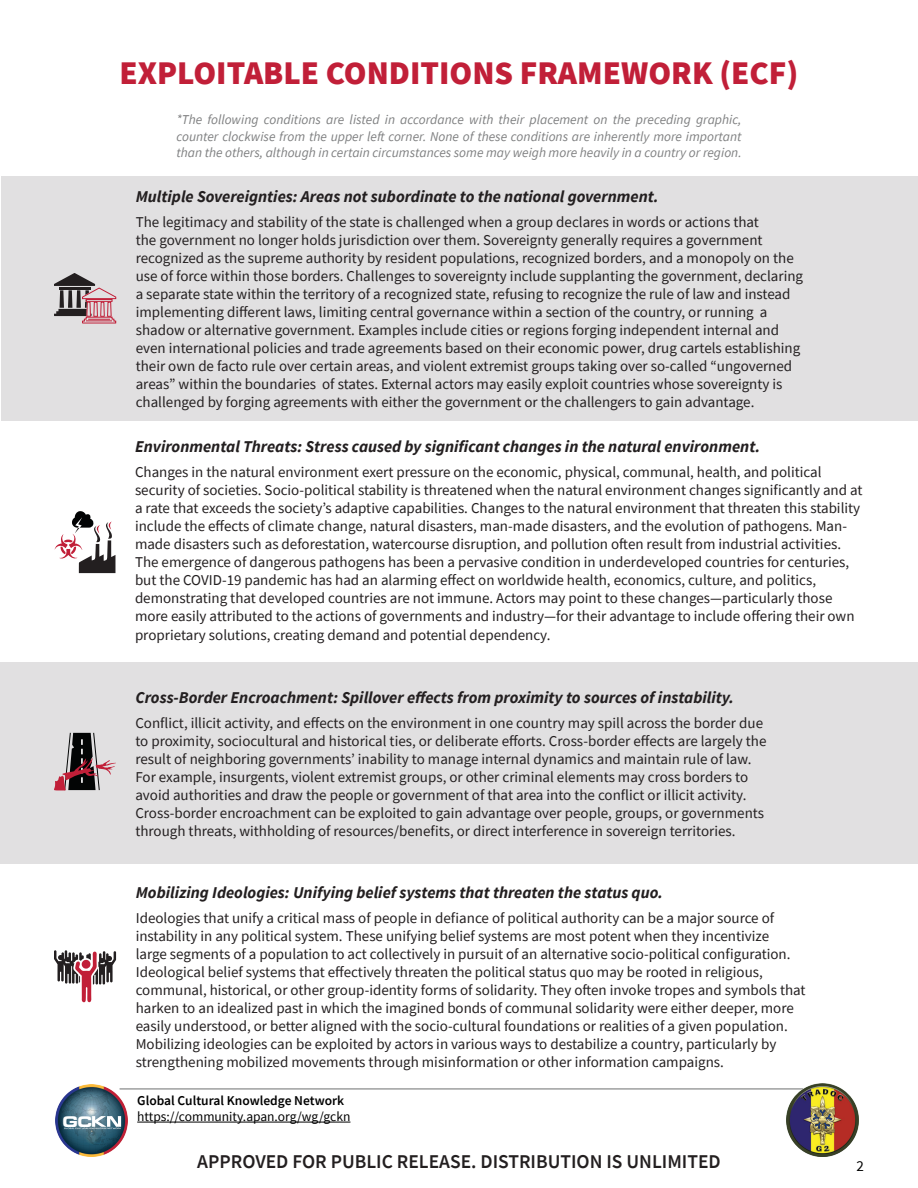
<style>
.page{position:relative;width:918px;height:1188px;background:#fff}
.page>*{position:absolute;margin:0;border:0;box-sizing:border-box;transform-origin:0 0}
.t1{font:900 33px "Source Sans Pro";color:#c11f38}
.t2{font:600 19.5px "Source Sans Pro";color:#231f20}
.Body_Copy-Descriptio{font:italic 700 16.5px "Source Sans Pro";color:#231f20}
.t3{font:900 16.05px "Eurostile Ext";color:#fff}
.Body_Copy-Descriptio-2{font:15px/18px "Source Sans Pro";color:#231f20}
.t4{font:15px "Source Sans Pro";color:#000}
.t5{font:italic 13.5px/16.2px "Source Sans Pro";color:#7f8081;text-align:justify}
.Body_Copy{font:13.5px "Source Sans Pro";color:#000}
.Body_Copy-2{font:600 13.5px "Source Sans Pro";color:#000}
.s1{font-size:15.9px}
</style>
<div class="page">
<hr style="left:137px;top:1122px;width:213px;height:1px;background:#000">
<hr style="left:120px;top:1089px;width:683px;height:1px;background:#6e6f6f">
<img style="left:786px;top:1083px;width:73px;height:74px">
<img style="left:56px;top:1084px;width:72px;height:72px">
<svg style="left:64px;top:1116px;width:57px;height:13px"></svg>
<div style="left:2px;top:176px;width:916px;height:244px;background:#e1e0e1"></div>
<div style="left:0;top:663px;width:918px;height:201px;background:#e1e0e1"></div>
<svg style="left:54px;top:273px;width:62px;height:50px"></svg>
<svg style="left:55px;top:511px;width:60px;height:62px"></svg>
<svg style="left:54px;top:733px;width:62px;height:57px"></svg>
<svg style="left:54px;top:950px;width:62px;height:52px"></svg>
<p class="t3" style="left:62px;top:1109px;width:32px">G<span class="s1">C</span></p>
<p class="t1" style="left:119px;top:51px;width:681px">EXPLOITABLE CONDITIONS FRAMEWORK (ECF)</p>
<p class="t5" style="left:176px;top:112px;width:567px">*The following conditions are listed in accordance with their placement on the preceding graphic, counter clockwise from the upper left corner. None of these conditions are inherently more important than the others, although in certain circumstances some may weigh more heavily in a country or region.</p>
<p class="Body_Copy-Descriptio" style="left:136px;top:185px;width:525px">Multiple Sovereignties: Areas not subordinate to the national government.</p>
<p class="Body_Copy-Descriptio-2" style="left:136px;top:213px;width:669px">The legitimacy and stability of the state is challenged when a group declares in words or actions that<br>the government no longer holds jurisdiction over them. Sovereignty generally requires a government recognized as the supreme authority by resident populations, recognized borders, and a monopoly on the use of force within those borders. Challenges to sovereignty include supplanting the government, declaring a separate state within the territory of a recognized state, refusing to recognize the rule of law and instead implementing different laws, limiting central governance within a section of the country, or running a shadow or alternative government. Examples include cities or regions forging independent internal and even international policies and trade agreements based on their economic power, drug cartels establishing their own de facto rule over certain areas, and violent extremist groups taking over so-called “ungoverned areas” within the boundaries of states. External actors may easily exploit countries whose sovereignty is challenged by forging agreements with either the government or the challengers to gain advantage.</p>
<p class="Body_Copy-Descriptio" style="left:135px;top:435px;width:627px">Environmental Threats: Stress caused by significant changes in the natural environment.</p>
<p class="Body_Copy-Descriptio-2" style="left:135px;top:463px;width:729px">Changes in the natural environment exert pressure on the economic, physical, communal, health, and political security of societies. Socio-political stability is threatened when the natural environment changes significantly and at a rate that exceeds the society’s adaptive capabilities. Changes to the natural environment that threaten this stability include the effects of climate change, natural disasters, man-made disasters, and the evolution of pathogens. Man&shy;made disasters such as deforestation, watercourse disruption, and pollution often result from industrial activities.<br>The emergence of dangerous pathogens has been a pervasive condition in underdeveloped countries for centuries, but the COVID-19 pandemic has had an alarming effect on worldwide health, economics, culture, and politics, demonstrating that developed countries are not immune. Actors may point to these changes—particularly those more easily attributed to the actions of governments and industry—for their advantage to include offering their own</p>
<p class="Body_Copy-Descriptio-2" style="left:135px;top:626px;width:417px">proprietary solutions, creating demand and potential dependency.</p>
<p class="Body_Copy-Descriptio" style="left:135px;top:687px;width:600px">Cross-Border Encroachment: Spillover effects from proximity to sources of instability.</p>
<p class="Body_Copy-Descriptio-2" style="left:135px;top:714px;width:633px">Conflict, illicit activity, and effects on the environment in one country may spill across the border due to proximity, sociocultural and historical ties, or deliberate efforts. Cross-border effects are largely the result of neighboring governments’ inability to manage internal dynamics and maintain rule of law.<br>For example, insurgents, violent extremist groups, or other criminal elements may cross borders to avoid authorities and draw the people or government of that area into the conflict or illicit activity.<br>Cross-border encroachment can be exploited to gain advantage over people, groups, or governments through threats, withholding of resources/benefits, or direct interference in sovereign territories.</p>
<p class="Body_Copy-Descriptio" style="left:136px;top:881px;width:529px">Mobilizing Ideologies: Unifying belief systems that threaten the status quo.</p>
<p class="Body_Copy-Descriptio-2" style="left:136px;top:909px;width:671px">Ideologies that unify a critical mass of people in defiance of political authority can be a major source of instability in any political system. These unifying belief systems are most potent when they incentivize<br>large segments of a population to act collectively in pursuit of an alternative socio-political configuration.<br>Ideological belief systems that effectively threaten the political status quo may be rooted in religious, communal, historical, or other group-identity forms of solidarity. They often invoke tropes and symbols that harken to an idealized past in which the imagined bonds of communal solidarity were either deeper, more easily understood, or better aligned with the socio-cultural foundations or realities of a given population.<br>Mobilizing ideologies can be exploited by actors in various ways to destabilize a country, particularly by strengthening mobilized movements through misinformation or other information campaigns.</p>
<p class="Body_Copy-2" style="left:137px;top:1092px;width:208px">Global Cultural Knowledge Network</p>
<p class="Body_Copy" style="left:137px;top:1108px;width:215px">https://community.apan.org/wg/gckn</p>
<h2 class="t2" style="left:197px;top:1148px;width:525px">APPROVED FOR PUBLIC RELEASE. DISTRIBUTION IS UNLIMITED</h2>
<p class="t4" style="left:857px;top:1157px;width:9px">2</p>
</div>
